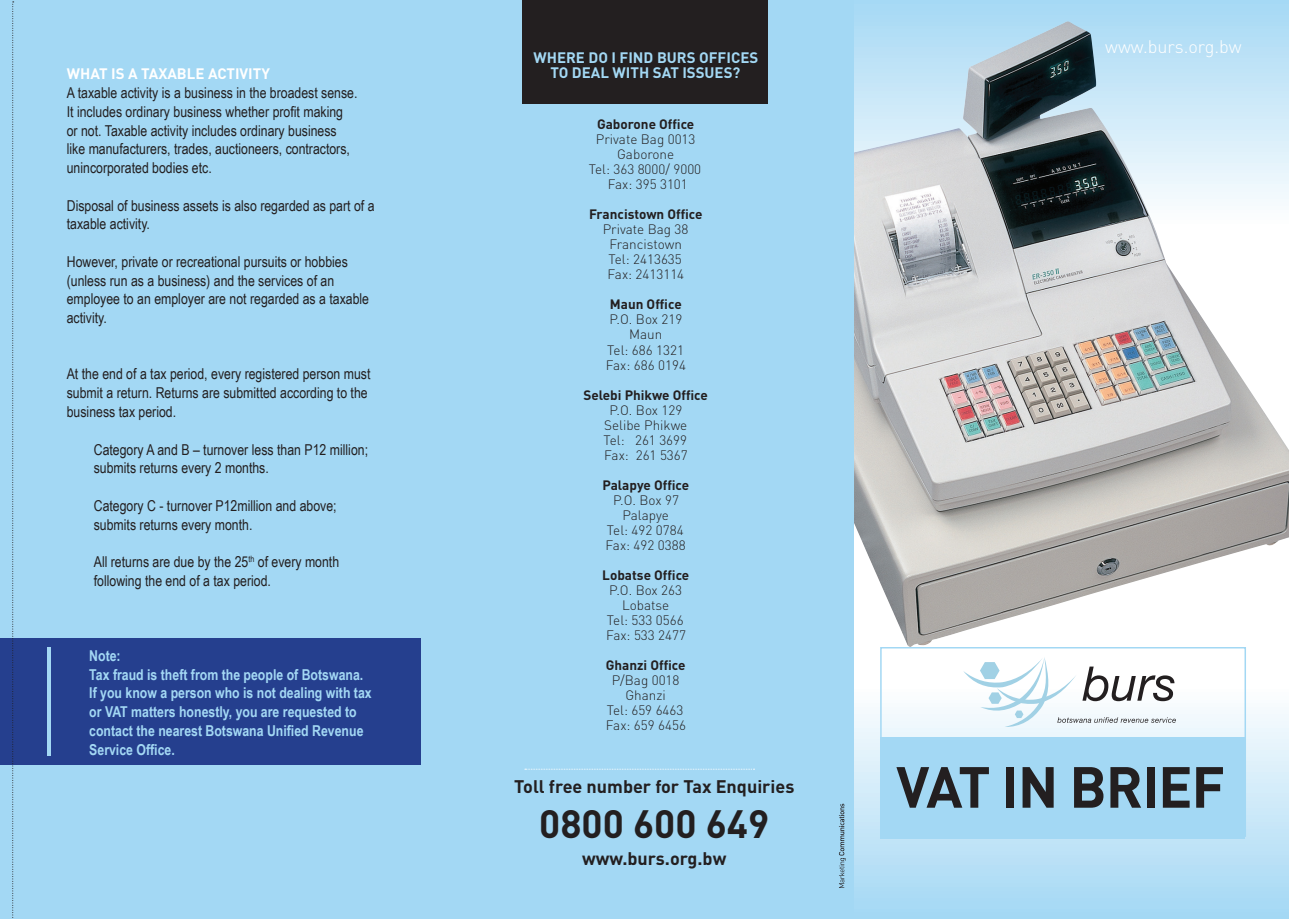
<style>
.page{position:relative;width:1289px;height:919px;background:#fff}
.page>*{position:absolute;margin:0;border:0;box-sizing:border-box;transform-origin:0 0}
.HEADLINE_THIN{font:700 57px "DIN";letter-spacing:-.02em;color:#231f20}
.SUB_HEAD{font:700 39px "DIN";color:#231f20}
.SUB_HEAD-2{font:700 18px "DIN";color:#231f20}
.SUB_HEAD-3{font:300 18px "DIN";color:#fff}
.body_copy{font:15px/18.8px "Arial Narrow";color:#231f20}
.BOLD_BODY{font:700 15px/18.8px "Arial Narrow";color:#a3d8f4}
.SUB_HEAD-4{font:700 15px "DIN";color:#a3d8f4}
.SUB_HEAD-5{font:700 15px "DIN";color:#fff}
.SUB_HEAD-6{font:300 13.5px "DIN";color:#231f20}
.SUB_HEAD-7{font:700 13.5px "DIN";color:#231f20}
.s1{color:#a3d8f4}
</style>
<div class="page">
<div style="left:0;top:0;width:854px;height:918px;background:#a3d8f4"></div>
<div style="left:0;top:638px;width:420px;height:126px;background:#253f8e"></div>
<hr style="left:48px;top:647px;width:3px;height:108px;background:#a3d8f4">
<div style="left:522px;top:0;width:245px;height:104px;background:#231f20"></div>
<svg style="left:854px;top:0;width:434px;height:918px"></svg>
<img style="left:854px;top:21px;width:434px;height:626px">
<div style="left:880px;top:647px;width:365px;height:189px;border:2px solid #a3d8f4"></div>
<div style="left:880px;top:737px;width:364px;height:101px;background:#a3d8f4"></div>
<svg style="left:525px;top:768px;width:229px;height:1px"></svg>
<svg style="left:963px;top:656px;width:212px;height:71px"></svg>
<svg style="left:12px;top:2px;width:2px;height:917px"></svg>
<svg style="left:838px;top:803px;width:8px;height:84px"></svg>
<p class="SUB_HEAD-5" style="left:67px;top:64px;width:213px">WHAT IS A TAXABLE ACTIVITY<span class="s1">?</span></p>
<p class="body_copy" style="left:67px;top:83px;width:292px">A taxable activity is a business in the broadest sense.<br>It includes ordinary business whether profit making or not. Taxable activity includes ordinary business like manufacturers, trades, auctioneers, contractors, unincorporated bodies etc.</p>
<p class="body_copy" style="left:67px;top:195px;width:309px">Disposal of business assets is also regarded as part of a taxable activity.</p>
<p class="body_copy" style="left:67px;top:252px;width:304px">However, private or recreational pursuits or hobbies (unless run as a business) and the services of an employee to an employer are not regarded as a taxable activity.</p>
<p class="body_copy" style="left:67px;top:364px;width:305px">At the end of a tax period, every registered person must submit a return. Returns are submitted according to the business tax period.</p>
<p class="body_copy" style="left:94px;top:439px;width:276px">Category A and B – turnover less than P12 million; submits returns every 2 months.</p>
<p class="body_copy" style="left:94px;top:495px;width:244px">Category C - turnover P12million and above; submits returns every month.</p>
<p class="body_copy" style="left:94px;top:552px;width:247px">All returns are due by the 25<sup>th</sup> of every month following the end of a tax period.</p>
<p class="BOLD_BODY" style="left:89px;top:645px;width:33px">Note:</p>
<p class="BOLD_BODY" style="left:89px;top:664px;width:284px">Tax fraud is theft from the people of Botswana.<br>If you know a person who is not dealing with tax or VAT matters honestly, you are requested to contact the nearest Botswana Unified Revenue Service Office.</p>
<p class="SUB_HEAD-4" style="left:533px;top:48px;width:226px">WHERE DO I FIND BURS OFFICES</p>
<p class="SUB_HEAD-4" style="left:550px;top:63px;width:191px">TO DEAL WITH SAT ISSUES?</p>
<p class="SUB_HEAD-7" style="left:597px;top:116px;width:99px">Gaborone Office</p>
<p class="SUB_HEAD-6" style="left:596px;top:131px;width:101px">Private Bag 0013</p>
<p class="SUB_HEAD-6" style="left:617px;top:146px;width:59px">Gaborone</p>
<p class="SUB_HEAD-6" style="left:588px;top:161px;width:114px">Tel: 363 8000/ 9000</p>
<p class="SUB_HEAD-6" style="left:607px;top:176px;width:82px">Fax: 395 3101</p>
<p class="SUB_HEAD-7" style="left:589px;top:206px;width:115px">Francistown Office</p>
<p class="SUB_HEAD-6" style="left:602px;top:221px;width:87px">Private Bag 38</p>
<p class="SUB_HEAD-6" style="left:609px;top:236px;width:74px">Francistown</p>
<p class="SUB_HEAD-6" style="left:608px;top:251px;width:75px">Tel: 2413635</p>
<p class="SUB_HEAD-6" style="left:607px;top:266px;width:78px">Fax: 2413114</p>
<p class="SUB_HEAD-7" style="left:610px;top:296px;width:73px">Maun Office</p>
<p class="SUB_HEAD-6" style="left:609px;top:311px;width:74px">P.O. Box 219</p>
<p class="SUB_HEAD-6" style="left:629px;top:326px;width:35px">Maun</p>
<p class="SUB_HEAD-6" style="left:607px;top:341px;width:78px">Tel: 686 1321</p>
<p class="SUB_HEAD-6" style="left:606px;top:356px;width:82px">Fax: 686 0194</p>
<p class="SUB_HEAD-7" style="left:583px;top:386px;width:126px">Selebi Phikwe Office</p>
<p class="SUB_HEAD-6" style="left:609px;top:401px;width:74px">P.O. Box 129</p>
<p class="SUB_HEAD-6" style="left:604px;top:416px;width:85px">Selibe Phikwe</p>
<p class="SUB_HEAD-6" style="left:603px;top:431px;width:85px">Tel: 261 3699</p>
<p class="SUB_HEAD-6" style="left:604px;top:446px;width:85px">Fax: 261 5367</p>
<p class="SUB_HEAD-7" style="left:602px;top:476px;width:88px">Palapye Office</p>
<p class="SUB_HEAD-6" style="left:613px;top:491px;width:67px">P.O. Box 97</p>
<p class="SUB_HEAD-6" style="left:622px;top:506px;width:48px">Palapye</p>
<p class="SUB_HEAD-6" style="left:607px;top:521px;width:78px">Tel: 492 0784</p>
<p class="SUB_HEAD-6" style="left:605px;top:536px;width:82px">Fax: 492 0388</p>
<p class="SUB_HEAD-7" style="left:602px;top:566px;width:88px">Lobatse Office</p>
<p class="SUB_HEAD-6" style="left:609px;top:581px;width:74px">P.O. Box 263</p>
<p class="SUB_HEAD-6" style="left:622px;top:596px;width:49px">Lobatse</p>
<p class="SUB_HEAD-6" style="left:607px;top:611px;width:78px">Tel: 533 0566</p>
<p class="SUB_HEAD-6" style="left:606px;top:626px;width:82px">Fax: 533 2477</p>
<p class="SUB_HEAD-7" style="left:605px;top:656px;width:81px">Ghanzi Office</p>
<p class="SUB_HEAD-6" style="left:611px;top:671px;width:69px">P/Bag 0018</p>
<p class="SUB_HEAD-6" style="left:625px;top:686px;width:42px">Ghanzi</p>
<p class="SUB_HEAD-6" style="left:606px;top:701px;width:78px">Tel: 659 6463</p>
<p class="SUB_HEAD-6" style="left:606px;top:716px;width:82px">Fax: 659 6456</p>
<p class="SUB_HEAD-2" style="left:514px;top:774px;width:282px">Toll free number for Tax Enquiries</p>
<p class="SUB_HEAD" style="left:539px;top:798px;width:231px">0800 600 649</p>
<p class="SUB_HEAD-2" style="left:582px;top:846px;width:146px">www.burs.org.bw</p>
<p class="SUB_HEAD-3" style="left:1105px;top:35px;width:138px">www.burs.org.bw</p>
<p class="HEADLINE_THIN" style="left:896px;top:749px;width:330px">VAT IN BRIEF</p>
</div>
